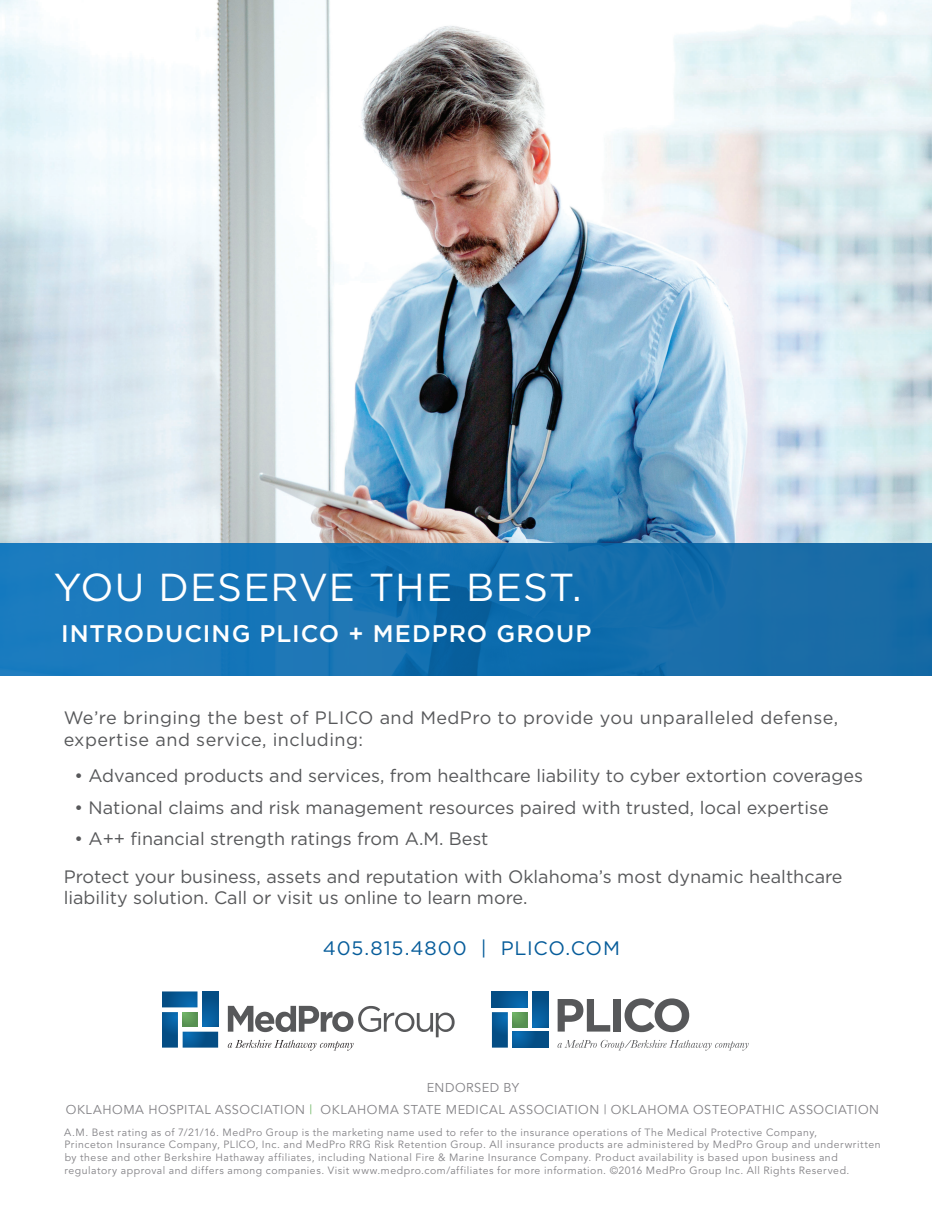
<style>
.page{position:relative;width:945px;height:1215px;background:#fff}
.page>*{position:absolute;margin:0;border:0;box-sizing:border-box;transform-origin:0 0}
.t1{font:39px "Gotham";letter-spacing:.03em;color:#fff}
.t2{font:500 24px "Gotham";letter-spacing:.04em;color:#fff}
.t3{font:19.5px "Gotham";letter-spacing:.045em;color:#065c9a}
.t4{font:18px/37.5px "Gotham";color:#57585a}
.t5{font:18px/21.6px "Gotham";letter-spacing:.025em;color:#57585a}
.t6{font:12.75px/22.5px "Avenir";letter-spacing:.04em;color:#838286;text-align:center}
.t7{font:10.5px/12.6px "Avenir";letter-spacing:.05em;color:#838286}
.s1{color:#73b86a}
</style>
<div class="page">
<img style="left:0;top:0;width:932px;height:544px">
<svg style="left:0;top:544px;width:932px;height:132px;background:#1670b0"></svg>
<svg style="left:558px;top:1040px;width:191px;height:10px"></svg>
<svg style="left:558px;top:999px;width:52px;height:33px"></svg>
<div style="left:614px;top:999px;width:7px;height:33px;background:#57585a"></div>
<svg style="left:625px;top:998px;width:64px;height:34px"></svg>
<svg style="left:492px;top:992px;width:56px;height:56px"></svg>
<svg style="left:162px;top:991px;width:56px;height:57px"></svg>
<svg style="left:228px;top:1006px;width:227px;height:44px"></svg>
<h1 class="t1" style="left:54px;top:562px;width:529px">YOU DESERVE THE BEST.</h1>
<h2 class="t2" style="left:61px;top:618px;width:532px">INTRODUCING PLICO + MEDPRO GROUP</h2>
<h3 class="t5" style="left:64px;top:707px;width:776px">We’re bringing the best of PLICO and MedPro to provide you unparalleled defense, expertise and service, including:</h3>
<h3 class="t4" style="left:75px;top:757px;width:790px">• Advanced products and services, from healthcare liability to cyber extortion coverages</h3>
<h3 class="t4" style="left:75px;top:788px;width:756px">• National claims and risk management resources paired with trusted, local expertise</h3>
<h3 class="t4" style="left:64px;top:820px;width:780px;text-indent:11px">• A++ financial strength ratings from A.M. Best<br>Protect your business, assets and reputation with Oklahoma’s most dynamic healthcare</h3>
<h3 class="t4" style="left:64px;top:879px;width:465px">liability solution. Call or visit us online to learn more.</h3>
<h3 class="t3" style="left:323px;top:936px;width:299px">405.815.4800 | PLICO.COM</h3>
<p class="t6" style="left:66px;top:1076px;width:815px">ENDORSED BY<br>OKLAHOMA HOSPITAL ASSOCIATION <span class="s1">|</span> OKLAHOMA STATE MEDICAL ASSOCIATION | OKLAHOMA OSTEOPATHIC ASSOCIATION</p>
<p class="t7" style="left:64px;top:1126px;width:818px">A.M. Best rating as of 7/21/16. MedPro Group is the marketing name used to refer to the insurance operations of The Medical Protective Company,<br>Princeton Insurance Company, PLICO, Inc. and MedPro RRG Risk Retention Group. All insurance products are administered by MedPro Group and underwritten by these and other Berkshire Hathaway affiliates, including National Fire &amp; Marine Insurance Company. Product availability is based upon business and regulatory approval and differs among companies. Visit www.medpro.com/affiliates for more information. ©2016 MedPro Group Inc. All Rights Reserved.</p>
</div>
